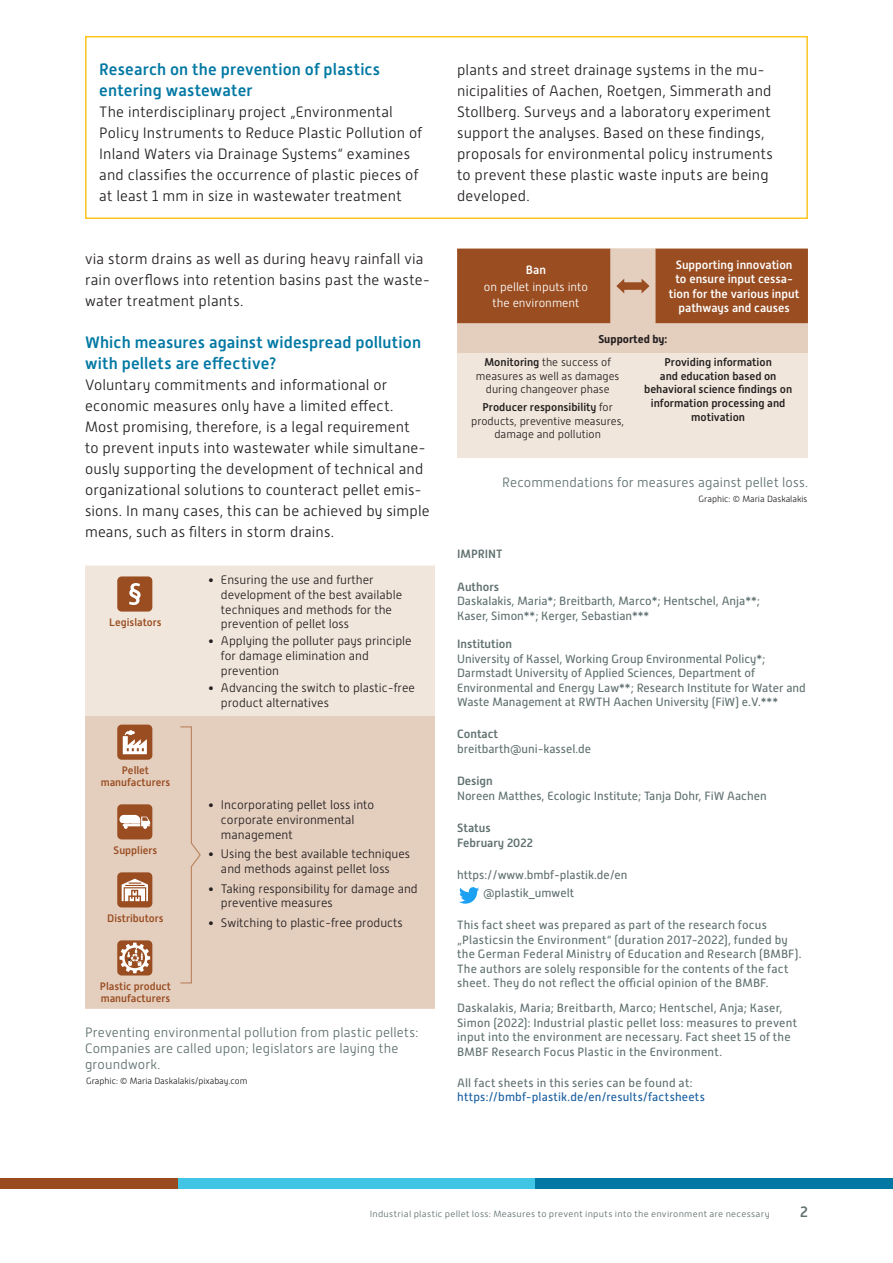
<style>
.page{position:relative;width:893px;height:1263px;background:#fff}
.page>*{position:absolute;margin:0;border:0;box-sizing:border-box;transform-origin:0 0}
.text{font:500 16.5px/21px "Alwyn New";letter-spacing:.01em;color:#0078a3}
.text-2{font:300 15px/21px "Alwyn New";letter-spacing:.01em;color:#231f20}
.t1{font:500 15px "Alwyn New";color:#5f6f6f}
.Bildüberschrift3{font:300 13.5px/16.2px "Alwyn New";letter-spacing:.01em;color:#5f6f6f}
.t2{font:300 12.45px/14.9px "Alwyn New";color:#231f20}
.Disclaimer{font:12px/14.4px "Alwyn New";letter-spacing:.015em;color:#5f6f6f}
.Disclaimer-2{font:12px/14.4px "Alwyn New";letter-spacing:.02em;color:#175d9e}
.t3{font:500 12px/14.5px "Alwyn New";color:#fff;text-align:center}
.t4{font:300 12px/16.6px "Alwyn New";color:#fff;text-align:center}
.t5{font:500 12px/14.4px "Alwyn New";color:#5f6f6f}
.t6{font:300 11.25px/13.5px "Alwyn New";color:#231f20;text-align:center}
.t7{font:500 11.25px/13.5px "Alwyn New";color:#231f20;text-align:center}
.t8{font:700 11.25px/23.5px "Alwyn New";color:#231f20}
.t9{font:500 10.8px/12.5px "Alwyn New";color:#994d21;text-align:center}
.t10{font:300 9px "Alwyn New";letter-spacing:.03em;color:#5f6f6f;scale:1.07 1}
.Bildunterschrift{font:300 9px "Alwyn New";color:#231f20}
.s1{font-weight:500}
.s2{font-weight:300}
.s3{color:#5f6f6f}
</style>
<div class="page">
<div style="left:0;top:1178px;width:179px;height:10px;background:#994a1f"></div>
<div style="left:179px;top:1178px;width:357px;height:10px;background:#41c5e5"></div>
<div style="left:536px;top:1178px;width:357px;height:10px;background:#0078a3"></div>
<div style="left:85px;top:36px;width:723px;height:183px;border:2px solid #fec521"></div>
<div style="left:85px;top:566px;width:350px;height:150px;background:#f1e6db"></div>
<div style="left:85px;top:716px;width:350px;height:293px;background:#e4cebe"></div>
<div style="left:117px;top:576px;width:35px;height:36px;background:#994d21;border-radius:4px"></div>
<svg style="left:129px;top:583px;width:12px;height:22px"></svg>
<div style="left:117px;top:725px;width:35px;height:35px;background:#994d21;border-radius:4px"></div>
<svg style="left:123px;top:730px;width:24px;height:24px"></svg>
<div style="left:117px;top:804px;width:35px;height:35px;background:#994d21;border-radius:4px"></div>
<svg style="left:119px;top:815px;width:31px;height:14px"></svg>
<div style="left:117px;top:872px;width:35px;height:35px;background:#994d21;border-radius:4px"></div>
<svg style="left:122px;top:879px;width:26px;height:22px"></svg>
<div style="left:117px;top:940px;width:35px;height:35px;background:#994d21;border-radius:4px"></div>
<svg style="left:119px;top:942px;width:31px;height:31px"></svg>
<svg style="left:179px;top:726px;width:23px;height:258px;background:#e1c9b8"></svg>
<div style="left:457px;top:249px;width:351px;height:209px;background:#f1e6db"></div>
<svg style="left:457px;top:249px;width:351px;height:104px;background:#b57d5c"></svg>
<svg style="left:459px;top:887px;width:20px;height:17px"></svg>
<h3 class="text" style="left:99px;top:59px;width:282px">Research on the prevention of plastics entering wastewater</h3>
<p class="text-2" style="left:99px;top:101px;width:324px">The interdisciplinary project „Environmental Policy Instruments to Reduce Plastic Pollution of Inland Waters via Drainage Systems“ examines and classifies the occurrence of plastic pieces of</p>
<p class="text-2" style="left:99px;top:185px;width:304px">at least 1 mm in size in wastewater treatment</p>
<p class="text-2" style="left:85px;top:248px;width:347px">via storm drains as well as during heavy rainfall via rain overflows into retention basins past the waste&shy;water treatment plants.</p>
<p class="text" style="left:85px;top:332px;width:337px">Which measures against widespread pollution with pellets are effective?</p>
<p class="text-2" style="left:85px;top:374px;width:346px">Voluntary commitments and informational or economic measures only have a limited effect.<br>Most promising, therefore, is a legal requirement<br>to prevent inputs into wastewater while simultane&shy;ously supporting the development of technical and organizational solutions to counteract pellet emis&shy;sions. In many cases, this can be achieved by simple means, such as filters in storm drains.</p>
<p class="t9" style="left:109px;top:616px;width:54px">Legislators</p>
<p class="t9" style="left:101px;top:764px;width:71px">Pellet manufacturers</p>
<p class="t9" style="left:114px;top:844px;width:45px">Suppliers</p>
<p class="t9" style="left:107px;top:912px;width:58px">Distributors</p>
<p class="t9" style="left:100px;top:980px;width:73px;text-align:left">Plastic product manufacturers</p>
<p class="t2" style="left:221px;top:572px;width:183px;text-indent:-13px">• Ensuring the use and further development of the best available techniques and methods for the prevention of pellet loss</p>
<p class="t2" style="left:221px;top:634px;width:192px;text-indent:-13px">• Applying the polluter pays principle for damage elimination and prevention</p>
<p class="t2" style="left:221px;top:680px;width:196px;text-indent:-13px">• Advancing the switch to plastic-free product alternatives</p>
<p class="t2" style="left:221px;top:798px;width:155px;text-indent:-13px">• Incorporating pellet loss into corporate environmental management</p>
<p class="t2" style="left:208px;top:847px;width:204px;text-align:center">• Using the best available techniques and methods against pellet loss</p>
<p class="t2" style="left:221px;top:881px;width:198px;text-indent:-13px">• Taking responsibility for damage and preventive measures</p>
<p class="t2" style="left:208px;top:915px;width:196px">• Switching to plastic-free products</p>
<p class="Bildüberschrift3" style="left:85px;top:1024px;width:335px">Preventing environmental pollution from plastic pellets:<br>Companies are called upon; legislators are laying the groundwork.</p>
<p class="Bildunterschrift" style="left:86px;top:1076px;width:163px">Graphic: © Maria Daskalakis/pixabay.com</p>
<p class="text-2" style="left:457px;top:59px;width:317px">plants and street drainage systems in the mu&shy;nicipalities of Aachen, Roetgen, Simmerath and Stollberg. Surveys and a laboratory experiment support the analyses. Based on these findings, proposals for environmental policy instruments to prevent these plastic waste inputs are being developed.</p>
<p class="t4" style="left:484px;top:262px;width:106px"><span class="s1">Ban<br></span>on pellet inputs into the environment</p>
<p class="t3" style="left:669px;top:258px;width:132px">Supporting innovation to ensure input cessa&shy;tion for the various input pathways and causes</p>
<p class="t8" style="left:484px;top:327px;width:184px;text-indent:114px">Supported by:<br><span class="s1">Monitoring</span> <span class="s2">the success of</span></p>
<p class="t6" style="left:476px;top:369px;width:145px">measures as well as damages during changeover phase</p>
<p class="t6" style="left:471px;top:401px;width:155px"><span class="s1">Producer responsibility</span> for products, preventive measures, damage and pollution</p>
<p class="t7" style="left:644px;top:356px;width:150px">Providing information<br>and education based on behavioral science findings on information processing and motivation</p>
<p class="Bildüberschrift3" style="left:502px;top:474px;width:307px">Recommendations for measures against pellet loss.</p>
<p class="Bildunterschrift" style="left:699px;top:494px;width:110px">Graphic: © Maria Daskalakis</p>
<p class="t5" style="left:457px;top:547px;width:47px">IMPRINT</p>
<p class="Disclaimer" style="left:457px;top:580px;width:304px"><span class="s1">Authors<br></span>Daskalakis, Maria*; Breitbarth, Marco*; Hentschel, Anja**;<br>Kaser, Simon**; Kerger, Sebastian***</p>
<p class="Disclaimer" style="left:457px;top:637px;width:350px"><span class="s1">Institution<br></span>University of Kassel, Working Group Environmental Policy*; Darmstadt University of Applied Sciences, Department of Environmental and Energy Law**; Research Institute for Water and Waste Management at RWTH Aachen University (FiW) e.V.***</p>
<p class="Disclaimer" style="left:457px;top:727px;width:135px"><span class="s1">Contact </span>breitbarth@uni-kassel.de</p>
<p class="Disclaimer" style="left:457px;top:774px;width:311px"><span class="s1">Design<br></span>Noreen Matthes, Ecologic Institute; Tanja Dohr, FiW Aachen</p>
<p class="t5" style="left:457px;top:821px;width:77px">Status<br>February 2022</p>
<p class="Disclaimer" style="left:483px;top:866px;width:146px;line-height:18px;text-indent:-26px">https://www.bmbf-plastik.de/en @plastik_umwelt</p>
<p class="Disclaimer" style="left:457px;top:918px;width:346px">This fact sheet was prepared as part of the research focus „Plasticsin the Environment“ (duration 2017-2022), funded by the German Federal Ministry of Education and Research (BMBF).<br>The authors are solely responsible for the contents of the fact sheet. They do not reflect the official opinion of the BMBF.</p>
<p class="Disclaimer" style="left:457px;top:1001px;width:341px">Daskalakis, Maria; Breitbarth, Marco; Hentschel, Anja; Kaser, Simon (2022): Industrial plastic pellet loss: measures to prevent input into the environment are necessary. Fact sheet 15 of the BMBF Research Focus Plastic in the Environment.</p>
<p class="Disclaimer-2" style="left:457px;top:1075px;width:249px"><span class="s3">All fact sheets in this series can be found at: </span>https://bmbf-plastik.de/en/results/factsheets</p>
<p class="t10" style="left:370px;top:1208px;width:375px">Industrial plastic pellet loss: Measures to prevent inputs into the environment are necessary</p>
<p class="t1" style="left:800px;top:1203px;width:9px">2</p>
</div>
